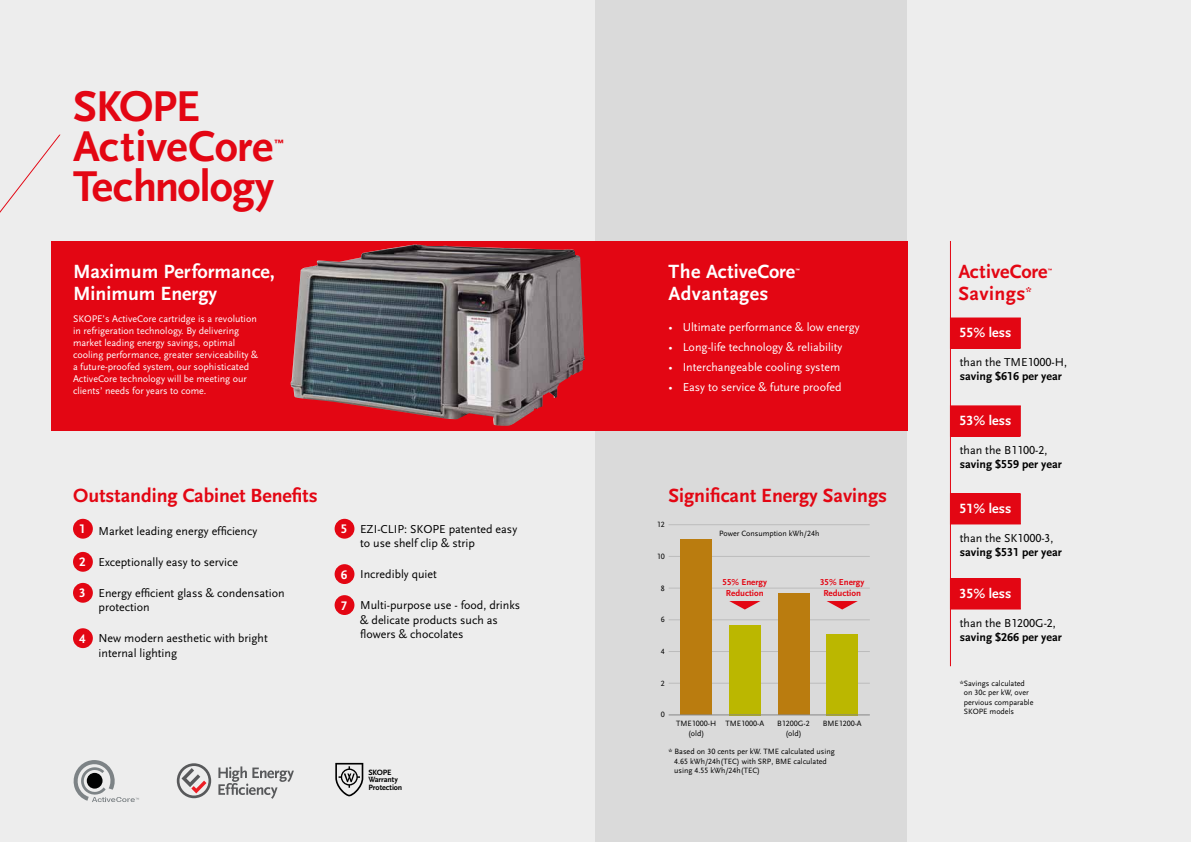
<style>
.page{position:relative;width:1191px;height:842px;background:#fff}
.page>*{position:absolute;margin:0;border:0;box-sizing:border-box;transform-origin:0 0}
.t1{font:700 45px/40px "Scala Sans LF";letter-spacing:-.02em;color:#e30613}
.t2{font:700 20px "Scala Sans LF";color:#e30613}
.t3{font:700 20px/22px "Scala Sans LF";color:#fff}
.t4{font:700 20px "Scala Sans LF";letter-spacing:.02em;color:#fff}
.t5{font:700 20px "Scala Sans LF";letter-spacing:.02em;color:#e30613}
.t6{font:700 14px "Scala Sans LF";color:#fff}
.t7{font:12px/14.4px "Scala Sans LF";color:#000}
.t8{font:12px "Scala Sans LF";color:#fff}
.t9{font:700 12px "Scala Sans LF";color:#000}
.t10{font:700 11.1px "Scala Sans LF";color:#e30613}
.t11{font:10px/12px "Scala Sans LF";color:#fff}
.t12{font:700 9px/10.8px "Scala Sans LF";color:#e30613;text-align:center}
.t13{font:8px/9.6px "Scala Sans LF";color:#000;text-align:center}
.t14{font:700 8px/7.4px "Scala Sans";letter-spacing:-.01em;color:#000}
.t15{font:700 5px "Scala Sans LF";color:#fff}
.t16{font:700 5px "Scala Sans LF";color:#e30613}
.s1{font-weight:700;font-size:13px;color:#fff}
</style>
<div class="page">
<div style="left:595px;top:0;width:596px;height:842px;background:#ededed"></div>
<div style="left:0;top:0;width:595px;height:842px;background:#ededed"></div>
<svg style="left:335px;top:763px;width:28px;height:33px"></svg>
<div style="left:595px;top:0;width:312px;height:842px;background:#dadada"></div>
<svg style="left:177px;top:763px;width:34px;height:35px"></svg>
<svg style="left:218px;top:766px;width:76px;height:33px"></svg>
<div style="left:51px;top:241px;width:856px;height:190px;background:#e30613"></div>
<div style="left:73px;top:519px;width:20px;height:20px;background:#e30613;border-radius:50%"></div>
<div style="left:73px;top:552px;width:20px;height:20px;background:#e30613;border-radius:50%"></div>
<div style="left:73px;top:583px;width:20px;height:20px;background:#e30613;border-radius:50%"></div>
<div style="left:73px;top:628px;width:20px;height:20px;background:#e30613;border-radius:50%"></div>
<div style="left:334px;top:519px;width:20px;height:20px;background:#e30613;border-radius:50%"></div>
<div style="left:334px;top:564px;width:20px;height:20px;background:#e30613;border-radius:50%"></div>
<div style="left:334px;top:595px;width:20px;height:20px;background:#e30613;border-radius:50%"></div>
<svg style="left:0;top:135px;width:61px;height:78px"></svg>
<hr style="left:668px;top:524px;width:201px;height:1px;background:#bcbcbc">
<hr style="left:668px;top:683px;width:202px;height:1px;background:#bcbcbc">
<hr style="left:668px;top:651px;width:202px;height:1px;background:#bcbcbc">
<hr style="left:668px;top:619px;width:202px;height:1px;background:#bcbcbc">
<hr style="left:668px;top:588px;width:202px;height:1px;background:#bcbcbc">
<hr style="left:668px;top:556px;width:202px;height:1px;background:#bcbcbc">
<div style="left:680px;top:540px;width:31px;height:175px;background:#ba7c0f"></div>
<div style="left:778px;top:593px;width:31px;height:122px;background:#ba7c0f"></div>
<div style="left:729px;top:625px;width:31px;height:90px;background:#bbb700"></div>
<svg style="left:729px;top:601px;width:31px;height:8px"></svg>
<svg style="left:827px;top:601px;width:30px;height:8px"></svg>
<div style="left:826px;top:634px;width:31px;height:81px;background:#bbb700"></div>
<hr style="left:668px;top:715px;width:202px;height:1px;background:#878787">
<hr style="left:950px;top:241px;width:1px;height:425px;background:#e30613">
<div style="left:950px;top:318px;width:70px;height:30px;background:#e30613"></div>
<div style="left:950px;top:317px;width:70px;height:32px;border:1px solid #e30613"></div>
<div style="left:950px;top:494px;width:70px;height:30px;background:#e30613"></div>
<div style="left:950px;top:493px;width:70px;height:31px;border:1px solid #e30613"></div>
<div style="left:950px;top:406px;width:70px;height:30px;background:#e30613"></div>
<div style="left:950px;top:405px;width:70px;height:32px;border:1px solid #e30613"></div>
<div style="left:950px;top:579px;width:70px;height:30px;background:#e30613"></div>
<div style="left:950px;top:578px;width:70px;height:31px;border:1px solid #e30613"></div>
<svg style="left:74px;top:760px;width:65px;height:42px"></svg>
<img style="left:290px;top:244px;width:295px;height:182px">
<h1 class="t1" style="left:73px;top:87px;width:202px">SKOPE<br>ActiveCore</h1>
<p class="t10" style="left:274px;top:137px;width:11px">™</p>
<h1 class="t1" style="left:73px;top:167px;width:203px">Technology</h1>
<h2 class="t3" style="left:73px;top:261px;width:203px">Maximum Performance,<br>Minimum Energy</h2>
<p class="t11" style="left:73px;top:313px;width:186px">SKOPE’s ActiveCore cartridge is a revolution in refrigeration technology. By delivering market leading energy savings, optimal cooling performance, greater serviceability &amp; a future-proofed system, our sophisticated ActiveCore technology will be meeting our clients’ needs for years to come.</p>
<h2 class="t2" style="left:73px;top:484px;width:246px">Outstanding Cabinet Benefits</h2>
<p class="t7" style="left:79px;top:524px;width:180px"><sup>1</sup> Market leading energy efficiency</p>
<p class="t7" style="left:79px;top:555px;width:160px"><span class="s1">2</span> Exceptionally easy to service</p>
<p class="t7" style="left:98px;top:586px;width:188px;text-indent:-19px"><span class="s1">3</span> Energy efficient glass &amp; condensation protection</p>
<p class="t7" style="left:98px;top:631px;width:171px;text-indent:-19px"><span class="s1">4</span> New modern aesthetic with bright internal lighting</p>
<p class="t7" style="left:360px;top:522px;width:159px;text-indent:-19px"><span class="s1">5</span> EZI-CLIP: SKOPE patented easy to use shelf clip &amp; strip</p>
<p class="t7" style="left:341px;top:567px;width:97px"><span class="s1">6</span> Incredibly quiet</p>
<p class="t7" style="left:360px;top:598px;width:162px;text-indent:-19px"><span class="s1">7</span> Multi-purpose use - food, drinks &amp; delicate products such as flowers &amp; chocolates</p>
<p class="t14" style="left:368px;top:769px;width:35px">SKOPE<br>Warranty<br>Protection</p>
<h2 class="t3" style="left:668px;top:261px;width:128px">The ActiveCore</h2>
<p class="t15" style="left:795px;top:268px;width:6px">™</p>
<h2 class="t4" style="left:668px;top:282px;width:101px">Advantages</h2>
<p class="t8" style="left:668px;top:319px;width:193px">• Ultimate performance &amp; low energy</p>
<p class="t8" style="left:668px;top:339px;width:175px">• Long-life technology &amp; reliability</p>
<p class="t8" style="left:668px;top:360px;width:173px">• Interchangeable cooling system</p>
<p class="t8" style="left:668px;top:380px;width:174px">• Easy to service &amp; future proofed</p>
<h2 class="t2" style="left:668px;top:484px;width:220px">Significant Energy Savings</h2>
<p class="t13" style="left:657px;top:520px;width:9px">12</p>
<p class="t13" style="left:657px;top:552px;width:9px">10</p>
<p class="t13" style="left:661px;top:583px;width:5px">8</p>
<p class="t13" style="left:661px;top:615px;width:5px">6</p>
<p class="t13" style="left:661px;top:647px;width:5px">4</p>
<p class="t13" style="left:661px;top:678px;width:5px">2</p>
<p class="t13" style="left:661px;top:710px;width:5px">0</p>
<p class="t13" style="left:719px;top:529px;width:102px">Power Consumption kWh/24h</p>
<p class="t12" style="left:722px;top:576px;width:46px">55% Energy<br>Reduction</p>
<p class="t12" style="left:820px;top:576px;width:46px">35% Energy<br>Reduction</p>
<p class="t13" style="left:676px;top:718px;width:42px">TME1000-H (old)</p>
<p class="t13" style="left:777px;top:718px;width:34px">B1200G-2 (old)</p>
<p class="t13" style="left:725px;top:718px;width:40px">TME1000-A</p>
<p class="t13" style="left:822px;top:718px;width:41px">BME1200-A</p>
<p class="t13" style="left:674px;top:747px;width:162px;text-align:left;text-indent:-6px">* Based on 30 cents per kW. TME calculated using<br>4.65 kWh/24h(TEC) with SRP, BME calculated using 4.55 kWh/24h(TEC)</p>
<h2 class="t2" style="left:958px;top:260px;width:90px">ActiveCore</h2>
<p class="t16" style="left:1047px;top:268px;width:6px">™</p>
<h2 class="t5" style="left:958px;top:282px;width:75px">Savings<sup>*</sup></h2>
<p class="t6" style="left:959px;top:324px;width:53px">55% less</p>
<p class="t7" style="left:960px;top:355px;width:109px">than the TME1000-H,</p>
<p class="t9" style="left:960px;top:369px;width:103px">saving $616 per year</p>
<p class="t6" style="left:959px;top:412px;width:53px">53% less</p>
<p class="t7" style="left:960px;top:443px;width:89px">than the B1100-2,</p>
<p class="t9" style="left:960px;top:457px;width:103px">saving $559 per year</p>
<p class="t6" style="left:959px;top:500px;width:53px">51% less</p>
<p class="t7" style="left:960px;top:531px;width:95px">than the SK1000-3,</p>
<p class="t9" style="left:960px;top:545px;width:103px">saving $531 per year</p>
<p class="t6" style="left:959px;top:585px;width:53px">35% less</p>
<p class="t7" style="left:960px;top:616px;width:98px">than the B1200G-2,</p>
<p class="t9" style="left:960px;top:630px;width:103px">saving $266 per year</p>
<p class="t13" style="left:964px;top:678px;width:71px;text-align:left;text-indent:-4px">*Savings calculated on 30c per kW, over pervious comparable<br>SKOPE models</p>
</div>
